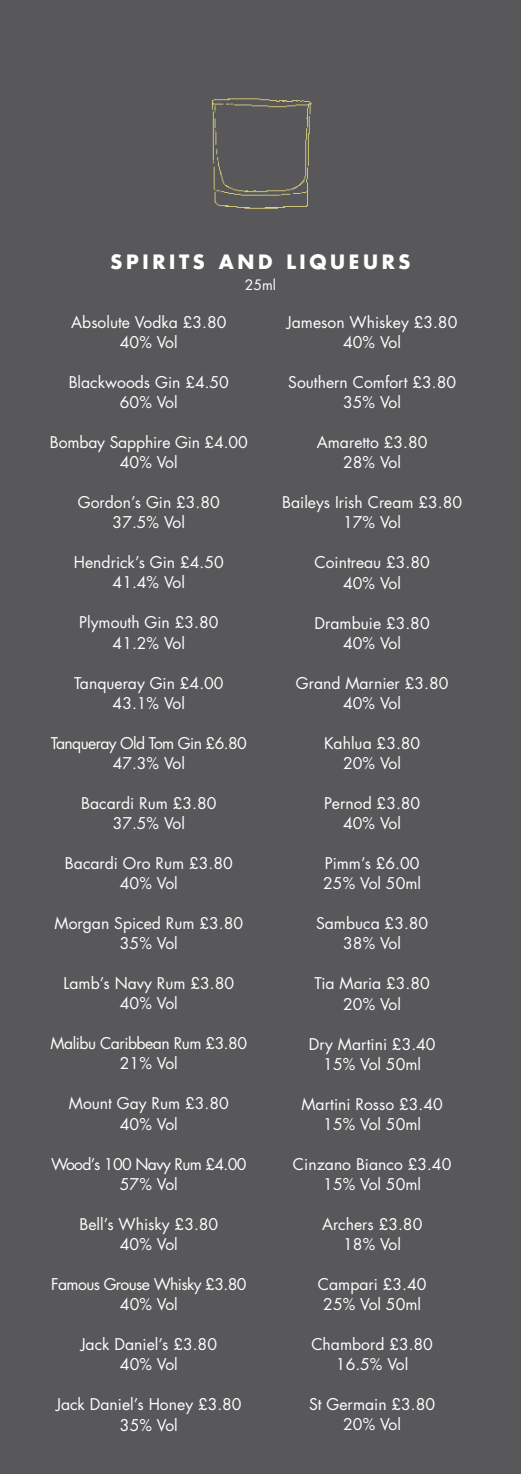
<style>
.page{position:relative;width:521px;height:1474px;background:#fff}
.page>*{position:absolute;margin:0;border:0;box-sizing:border-box;transform-origin:0 0}
.t1{font:700 19.25px "Futura Std";letter-spacing:.19em;color:#fff}
.t2{font:15.75px/20.1px "Futura Std";color:#fff;text-align:center}
.t3{font:15.75px/20.1px "Futura Std";letter-spacing:-.04em;color:#fff;text-align:center}
.t4{font:15.75px/20.1px "Futura Std";letter-spacing:-.03em;color:#fff;text-align:center}
.t5{font:14px "Futura Std";color:#fff}
</style>
<div class="page">
<div style="left:0;top:0;width:521px;height:1473px;background:#58585a"></div>
<img style="left:212px;top:98px;width:100px;height:111px">
<p class="t1" style="left:111px;top:248px;width:301px">SPIRITS AND LIQUEURS</p>
<p class="t5" style="left:245px;top:275px;width:33px">25ml</p>
<p class="t2" style="left:71px;top:312px;width:157px">Absolute Vodka £3.80<br>40% Vol</p>
<p class="t2" style="left:69px;top:372px;width:162px">Blackwoods Gin £4.50<br>60% Vol</p>
<p class="t2" style="left:50px;top:432px;width:199px">Bombay Sapphire Gin £4.00<br>40% Vol</p>
<p class="t2" style="left:78px;top:492px;width:144px">Gordon’s Gin £3.80<br>37.5% Vol</p>
<p class="t2" style="left:74px;top:552px;width:151px">Hendrick’s Gin £4.50<br>41.4% Vol</p>
<p class="t2" style="left:79px;top:612px;width:141px">Plymouth Gin £3.80<br>41.2% Vol</p>
<p class="t2" style="left:74px;top:673px;width:151px">Tanqueray Gin £4.00<br>43.1% Vol</p>
<p class="t3" style="left:51px;top:733px;width:197px">Tanqueray Old Tom Gin £6.80<br>47.3% Vol</p>
<p class="t2" style="left:81px;top:793px;width:137px">Bacardi Rum £3.80<br>37.5% Vol</p>
<p class="t2" style="left:65px;top:853px;width:169px">Bacardi Oro Rum £3.80<br>40% Vol</p>
<p class="t2" style="left:55px;top:913px;width:190px">Morgan Spiced Rum £3.80<br>35% Vol</p>
<p class="t2" style="left:64px;top:973px;width:172px">Lamb’s Navy Rum £3.80<br>40% Vol</p>
<p class="t4" style="left:50px;top:1033px;width:198px">Malibu Caribbean Rum £3.80<br>21% Vol</p>
<p class="t2" style="left:69px;top:1093px;width:161px">Mount Gay Rum £3.80<br>40% Vol</p>
<p class="t3" style="left:51px;top:1153px;width:197px">Wood’s 100 Navy Rum £4.00<br>57% Vol</p>
<p class="t2" style="left:79px;top:1213px;width:140px">Bell’s Whisky £3.80<br>40% Vol</p>
<p class="t3" style="left:51px;top:1274px;width:197px">Famous Grouse Whisky £3.80<br>40% Vol</p>
<p class="t2" style="left:81px;top:1334px;width:138px">Jack Daniel’s £3.80<br>40% Vol</p>
<p class="t2" style="left:56px;top:1394px;width:187px">Jack Daniel’s Honey £3.80<br>35% Vol</p>
<p class="t2" style="left:287px;top:312px;width:172px">Jameson Whiskey £3.80<br>40% Vol</p>
<p class="t2" style="left:288px;top:372px;width:169px">Southern Comfort £3.80<br>35% Vol</p>
<p class="t2" style="left:317px;top:432px;width:112px">Amaretto £3.80<br>28% Vol</p>
<p class="t2" style="left:282px;top:492px;width:181px">Baileys Irish Cream £3.80<br>17% Vol</p>
<p class="t2" style="left:314px;top:553px;width:117px">Cointreau £3.80<br>40% Vol</p>
<p class="t2" style="left:315px;top:613px;width:117px">Drambuie £3.80<br>40% Vol</p>
<p class="t2" style="left:296px;top:673px;width:154px">Grand Marnier £3.80<br>40% Vol</p>
<p class="t2" style="left:324px;top:733px;width:98px">Kahlua £3.80<br>20% Vol</p>
<p class="t2" style="left:324px;top:793px;width:98px">Pernod £3.80<br>40% Vol</p>
<p class="t2" style="left:323px;top:853px;width:99px;text-align:left">Pimm’s £6.00<br>25% Vol 50ml</p>
<p class="t2" style="left:316px;top:913px;width:114px">Sambuca £3.80<br>38% Vol</p>
<p class="t2" style="left:314px;top:973px;width:117px">Tia Maria £3.80<br>20% Vol</p>
<p class="t2" style="left:309px;top:1033px;width:128px">Dry Martini £3.40<br>15% Vol 50ml</p>
<p class="t2" style="left:301px;top:1093px;width:143px">Martini Rosso £3.40<br>15% Vol 50ml</p>
<p class="t2" style="left:293px;top:1154px;width:160px">Cinzano Bianco £3.40<br>15% Vol 50ml</p>
<p class="t2" style="left:322px;top:1214px;width:102px">Archers £3.80<br>18% Vol</p>
<p class="t2" style="left:318px;top:1274px;width:110px">Campari £3.40<br>25% Vol 50ml</p>
<p class="t2" style="left:311px;top:1334px;width:123px">Chambord £3.80<br>16.5% Vol</p>
<p class="t2" style="left:309px;top:1394px;width:128px">St Germain £3.80<br>20% Vol</p>
</div>
